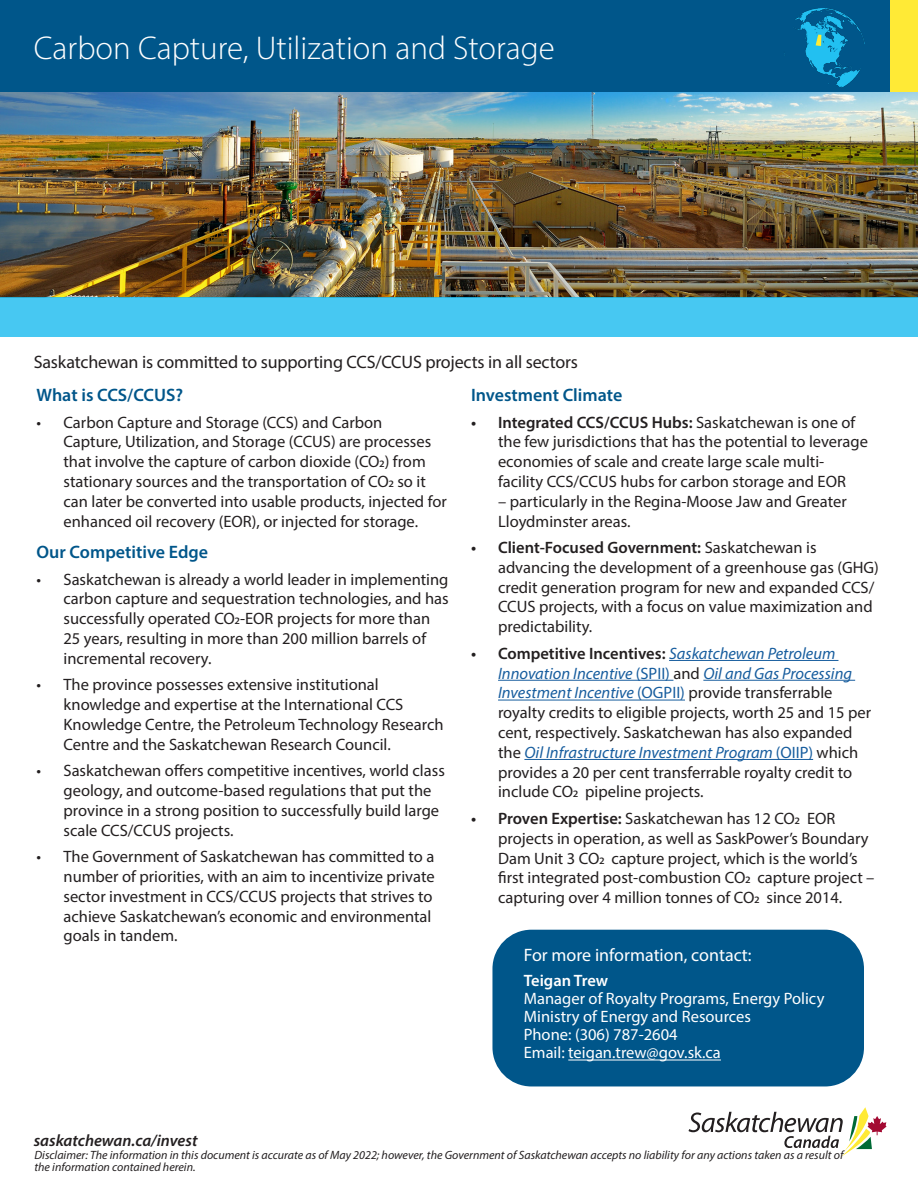
<style>
.page{position:relative;width:918px;height:1188px;background:#fff}
.page>*{position:absolute;margin:0;border:0;box-sizing:border-box;transform-origin:0 0}
.Top{font:300 33px "Myriad Pro";color:#fff}
.t1{font:18px "Myriad Pro";letter-spacing:-.01em;color:#231f20}
.Titles{font:600 18px "Myriad Pro";color:#00568a}
.t2{font:18px "Myriad Pro";color:#fff}
.t3{font:16.5px/19.8px "Myriad Pro";color:#231f20}
.t4{font:16.5px "Myriad Pro";color:#fff}
.t5{font:italic 600 16.5px "Myriad Pro";color:#231f20}
.t6{font:600 16.5px "Myriad Pro";color:#fff}
.t7{font:italic 12px/12px "Myriad Pro";color:#231f20}
.s1{font-weight:600}
.s2{font-style:italic;color:#175d9e}
.s3{color:#175d9e}
</style>
<div class="page">
<svg style="left:688px;top:1107px;width:199px;height:50px"></svg>
<img style="left:0;top:92px;width:918px;height:205px">
<div style="left:0;top:297px;width:918px;height:40px;background:#47c8f2"></div>
<div style="left:0;top:0;width:890px;height:92px;background:#00568a"></div>
<div style="left:890px;top:0;width:28px;height:92px;background:#ffea36"></div>
<img style="left:784px;top:8px;width:80px;height:80px">
<hr style="left:669px;top:660px;width:169px;height:1px;background:#175d9e">
<hr style="left:498px;top:680px;width:175px;height:1px;background:#175d9e">
<hr style="left:703px;top:680px;width:152px;height:1px;background:#175d9e">
<hr style="left:498px;top:700px;width:187px;height:1px;background:#175d9e">
<hr style="left:524px;top:759px;width:289px;height:1px;background:#175d9e">
<div style="left:492px;top:930px;width:372px;height:156px;background:#00568a;border-radius:39px"></div>
<hr style="left:568px;top:1060px;width:153px;height:1px;background:#fff">
<p class="Top" style="left:34px;top:28px;width:523px">Carbon Capture, Utilization and Storage</p>
<p class="t1" style="left:34px;top:351px;width:546px">Saskatchewan is committed to supporting CCS/CCUS projects in all sectors</p>
<p class="Titles" style="left:37px;top:383px;width:148px">What is CCS/CCUS?</p>
<p class="t3" style="left:64px;top:412px;width:385px;text-indent:-27px">• Carbon Capture and Storage (CCS) and Carbon<br>Capture, Utilization, and Storage (CCUS) are processes that involve the capture of carbon dioxide (CO2) from stationary sources and the transportation of CO2 so it can later be converted into usable products, injected for enhanced oil recovery (EOR), or injected for storage.</p>
<p class="Titles" style="left:37px;top:541px;width:173px">Our Competitive Edge</p>
<p class="t3" style="left:64px;top:569px;width:387px;text-indent:-27px">• Saskatchewan is already a world leader in implementing carbon capture and sequestration technologies, and has successfully operated CO2-EOR projects for more than 25 years, resulting in more than 200 million barrels of incremental recovery.</p>
<p class="t3" style="left:64px;top:675px;width:382px;text-indent:-27px">• The province possesses extensive institutional knowledge and expertise at the International CCS Knowledge Centre, the Petroleum Technology Research Centre and the Saskatchewan Research Council.</p>
<p class="t3" style="left:64px;top:761px;width:383px;text-indent:-27px">• Saskatchewan offers competitive incentives, world class geology, and outcome-based regulations that put the province in a strong position to successfully build large scale CCS/CCUS projects.</p>
<p class="t3" style="left:64px;top:847px;width:373px;text-indent:-27px">• The Government of Saskatchewan has committed to a number of priorities, with an aim to incentivize private sector investment in CCS/CCUS projects that strives to achieve Saskatchewan’s economic and environmental goals in tandem.</p>
<p class="Titles" style="left:471px;top:383px;width:153px">Investment Climate</p>
<p class="t3" style="left:498px;top:412px;width:371px;text-indent:-27px"><span class="s1">• Integrated CCS/CCUS Hubs:</span> Saskatchewan is one of the few jurisdictions that has the potential to leverage economies of scale and create large scale multi&shy;facility CCS/CCUS hubs for carbon storage and EOR</p>
<p class="t3" style="left:498px;top:491px;width:350px">– particularly in the Regina-Moose Jaw and Greater<br>Lloydminster areas.</p>
<p class="t3" style="left:498px;top:537px;width:382px;text-indent:-27px"><span class="s1">• Client-Focused Government:</span> Saskatchewan is advancing the development of a greenhouse gas (GHG) credit generation program for new and expanded CCS/ CCUS projects, with a focus on value maximization and predictability.</p>
<p class="t3" style="left:498px;top:643px;width:375px;text-indent:-27px"><span class="s1">• Competitive Incentives:</span> <span class="s2">Saskatchewan Petroleum Innovation Incentive</span> <span class="s3">(SPII)</span> and <span class="s2">Oil and Gas Processing Investment Incentive</span> <span class="s3">(OGPII)</span> provide transferrable royalty credits to eligible projects, worth 25 and 15 per cent, respectively. Saskatchewan has also expanded the <span class="s2">Oil Infrastructure Investment Program</span> <span class="s3">(OIIP)</span> which provides a 20 per cent transferrable royalty credit to include CO2 pipeline projects.</p>
<p class="t3" style="left:498px;top:808px;width:378px;text-indent:-27px"><span class="s1">• Proven Expertise:</span> Saskatchewan has 12 CO2 EOR projects in operation, as well as SaskPower’s Boundary Dam Unit 3 CO2 capture project, which is the world’s first integrated post-combustion CO2 capture project – capturing over 4 million tonnes of CO2 since 2014.</p>
<p class="t5" style="left:34px;top:1130px;width:165px">saskatchewan.ca/invest</p>
<p class="t2" style="left:524px;top:944px;width:229px">For more information, contact:</p>
<p class="t6" style="left:524px;top:970px;width:86px">Teigan Trew</p>
<p class="t4" style="left:524px;top:989px;width:302px">Manager of Royalty Programs, Energy Policy</p>
<p class="t4" style="left:524px;top:1007px;width:229px">Ministry of Energy and Resources</p>
<p class="t4" style="left:524px;top:1025px;width:155px">Phone: (306) 787-2604</p>
<p class="t4" style="left:524px;top:1043px;width:199px">Email: teigan.trew@gov.sk.ca</p>
<p class="t7" style="left:34px;top:1149px;width:810px">Disclaimer: The information in this document is accurate as of May 2022; however, the Government of Saskatchewan accepts no liability for any actions taken as a result of the information contained herein.</p>
</div>
